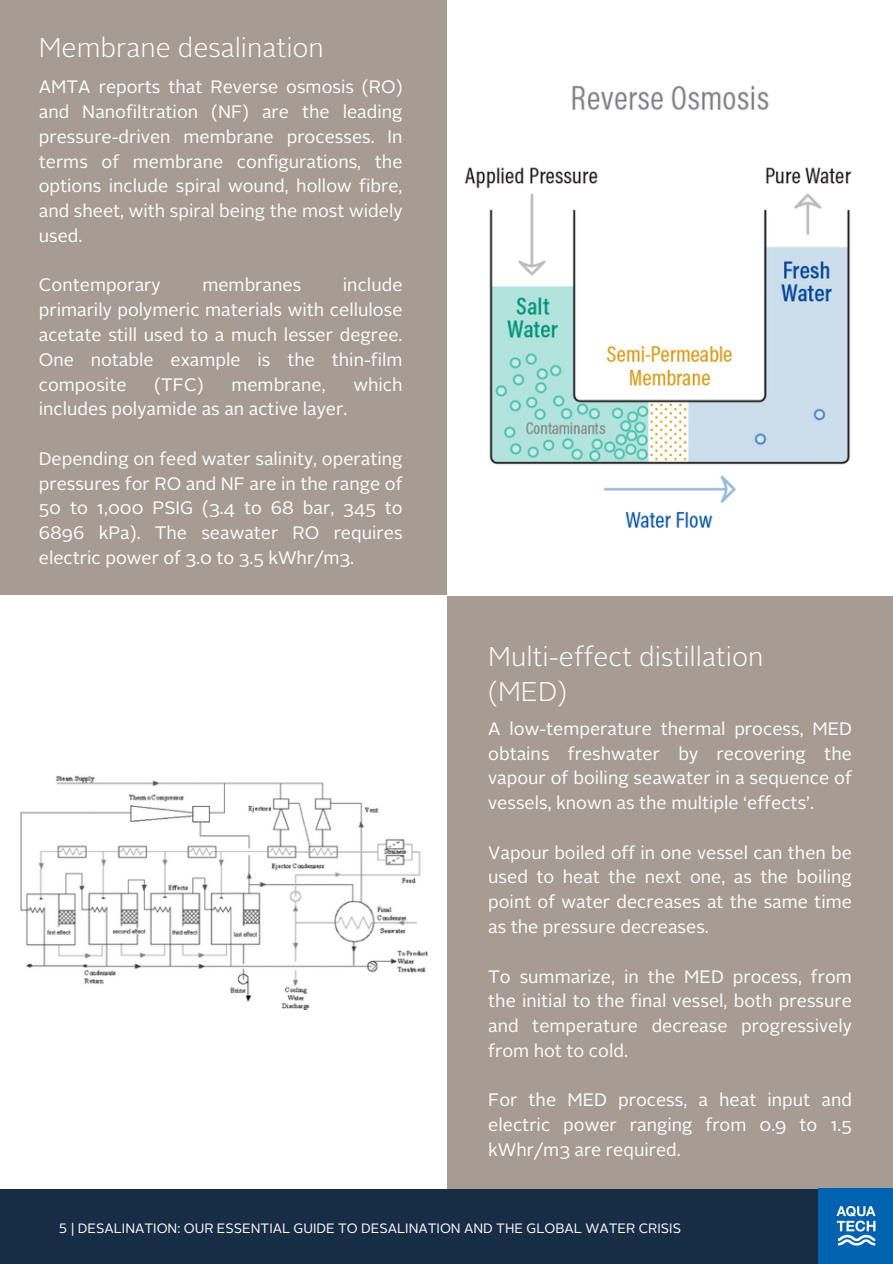
<style>
.page{position:relative;width:893px;height:1264px;background:#fff}
.page>*{position:absolute;margin:0;border:0;box-sizing:border-box;transform-origin:0 0}
.t1{font:300 27px/34.8px "Alright Sans";color:#fff}
.t2{font:18px/24.8px "Alright Sans";color:#fff;text-align:justify}
.t3{font:13.5px "Alright Sans LT";color:#fff}
</style>
<div class="page">
<div style="left:446px;top:595px;width:446px;height:601px;background:#a79c93"></div>
<div style="left:0;top:1188px;width:892px;height:75px;background:#172d46"></div>
<img style="left:818px;top:1188px;width:74px;height:74px">
<img style="left:464px;top:85px;width:388px;height:443px">
<div style="left:0;top:0;width:446px;height:595px;background:#a79c93"></div>
<img style="left:20px;top:775px;width:408px;height:234px">
<h2 class="t1" style="left:39px;top:33px;width:286px">Membrane desalination</h2>
<p class="t2" style="left:39px;top:76px;width:365px">AMTA reports that Reverse osmosis (RO) and Nanofiltration (NF) are the leading pressure-driven membrane processes. In terms of membrane configurations, the options include spiral wound, hollow fibre, and sheet, with spiral being the most widely used.</p>
<h1 class="t2" style="left:39px;top:274px;width:123px">Contemporary</h1>
<h1 class="t2" style="left:202px;top:274px;width:100px">membranes</h1>
<h1 class="t2" style="left:39px;top:274px;width:365px;text-indent:304px">include primarily polymeric materials with cellulose acetate still used to a much lesser degree.<br>One notable example is the thin-film composite</h1>
<h1 class="t2" style="left:154px;top:373px;width:51px">(TFC)</h1>
<h1 class="t2" style="left:231px;top:373px;width:96px">membrane,</h1>
<h1 class="t2" style="left:353px;top:373px;width:51px">which</h1>
<h1 class="t2" style="left:39px;top:398px;width:310px">includes polyamide as an active layer.</h1>
<h2 class="t2" style="left:39px;top:448px;width:365px">Depending on feed water salinity, operating pressures for RO and NF are in the range of 50 to 1,000 PSIG (3.4 to 68 bar, 345 to 6896 kPa). The seawater RO requires electric power of 3.0 to 3.5 kWhr/m3.</h2>
<p class="t1" style="left:488px;top:641px;width:277px">Multi-effect distillation (MED)</p>
<h2 class="t2" style="left:488px;top:717px;width:365px">A low-temperature thermal process, MED obtains freshwater by recovering the vapour of boiling seawater in a sequence of vessels, known as the multiple ‘effects’.</h2>
<h2 class="t2" style="left:488px;top:841px;width:365px">Vapour boiled off in one vessel can then be used to heat the next one, as the boiling point of water decreases at the same time as the pressure decreases.</h2>
<p class="t2" style="left:488px;top:965px;width:365px">To summarize, in the MED process, from the initial to the final vessel, both pressure and temperature decrease progressively from hot to cold.</p>
<p class="t2" style="left:488px;top:1089px;width:365px">For the MED process, a heat input and electric power ranging from 0.9 to 1.5 kWhr/m3 are required.</p>
<p class="t3" style="left:59px;top:1222px;width:623px">5 | DESALINATION: OUR ESSENTIAL GUIDE TO DESALINATION AND THE GLOBAL WATER CRISIS</p>
</div>
